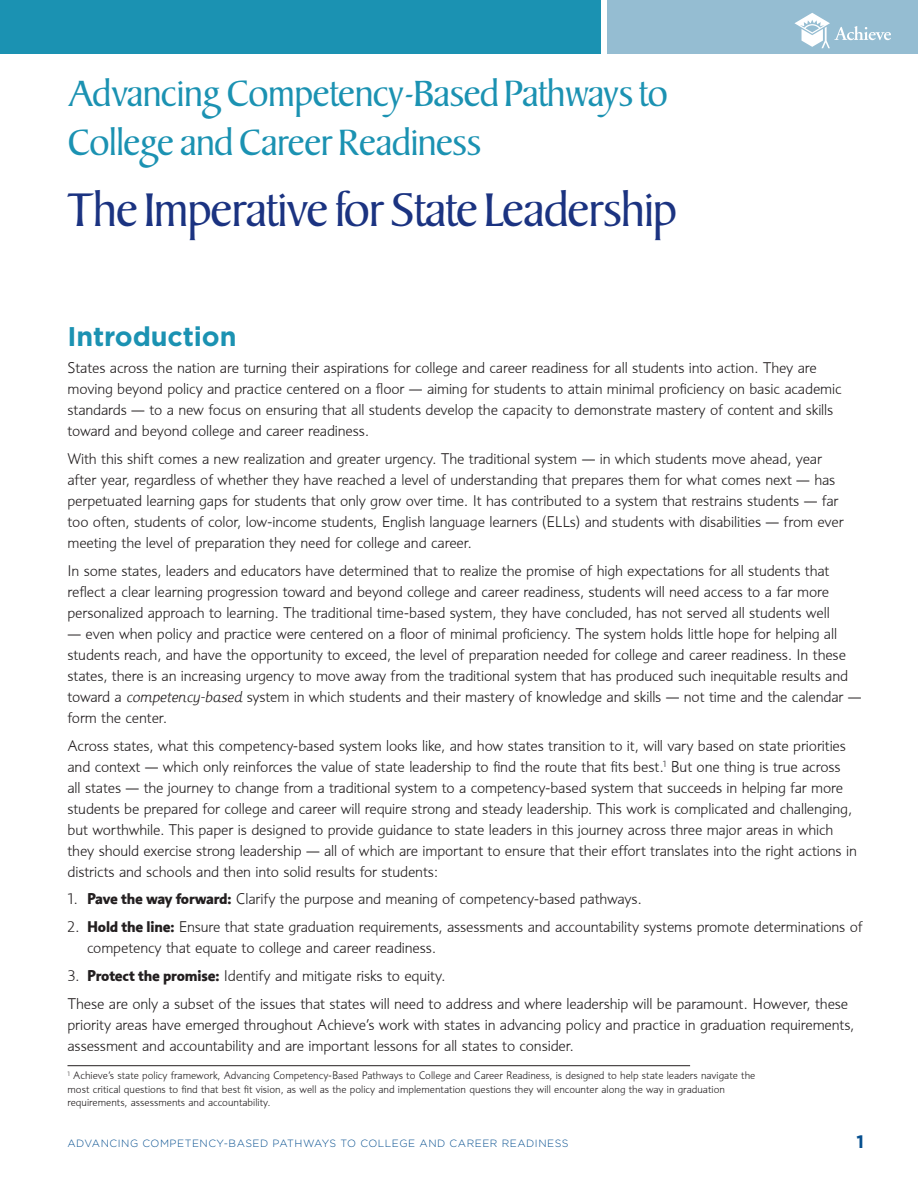
<style>
.page{position:relative;width:918px;height:1188px;background:#fff}
.page>*{position:absolute;margin:0;border:0;box-sizing:border-box;transform-origin:0 0}
.Main_Heading{font:46.5px "Keeple";letter-spacing:-.02em;color:#1b3381}
.Main_Heading-2{font:36px "Keeple";letter-spacing:-.01em;color:#1b92b2}
.Heading{font:700 27px "Gotham";letter-spacing:-.005em;color:#1b92b2}
.t1{font:700 18px "Gotham";color:#064f8f}
.text{font:300 15px/21px "Informa";letter-spacing:-.01em;color:#231f20}
.Note_text{font:300 10.5px/13.5px "Informa";color:#231f20}
.t2{font:300 10.5px "Gotham";letter-spacing:.05em;color:#064f8f}
.s1{font-style:italic}
.s2{font-weight:700}
</style>
<div class="page">
<div style="left:608px;top:0;width:310px;height:54px;background:#95bdd2"></div>
<div style="left:0;top:0;width:600px;height:54px;background:#1b92b2"></div>
<svg style="left:794px;top:13px;width:97px;height:35px"></svg>
<hr style="left:68px;top:1065px;width:622px;height:1px;background:#231f20">
<p class="Main_Heading-2" style="left:68px;top:74px;width:601px">Advancing Competency-Based Pathways to</p>
<p class="Main_Heading-2" style="left:68px;top:123px;width:415px">College and Career Readiness</p>
<p class="Main_Heading" style="left:68px;top:185px;width:611px">The Imperative for State Leadership</p>
<p class="Heading" style="left:68px;top:318px;width:170px">Introduction</p>
<p class="text" style="left:68px;top:358px;width:776px">States across the nation are turning their aspirations for college and career readiness for all students into action. They are moving beyond policy and practice centered on a floor — aiming for students to attain minimal proficiency on basic academic standards — to a new focus on ensuring that all students develop the capacity to demonstrate mastery of content and skills toward and beyond college and career readiness.</p>
<p class="text" style="left:68px;top:448px;width:778px">With this shift comes a new realization and greater urgency. The traditional system — in which students move ahead, year after year, regardless of whether they have reached a level of understanding that prepares them for what comes next — has perpetuated learning gaps for students that only grow over time. It has contributed to a system that restrains students — far too often, students of color, low-income students, English language learners (ELLs) and students with disabilities — from ever meeting the level of preparation they need for college and career.</p>
<p class="text" style="left:68px;top:560px;width:764px;text-align:justify">In some states, leaders and educators have determined that to realize the promise of high expectations for all students that reflect a clear learning progression toward and beyond college and career readiness, students will need access to a far more personalized approach to learning. The traditional time-based system, they have concluded, has not served all students well</p>
<p class="text" style="left:68px;top:623px;width:796px">— even when policy and practice were centered on a floor of minimal proficiency. The system holds little hope for helping all students reach, and have the opportunity to exceed, the level of preparation needed for college and career readiness. In these states, there is an increasing urgency to move away from the traditional system that has produced such inequitable results and toward a <span class="s1">competency-based</span> system in which students and their mastery of knowledge and skills — not time and the calendar — form the center.</p>
<p class="text" style="left:68px;top:735px;width:791px">Across states, what this competency-based system looks like, and how states transition to it, will vary based on state priorities and context — which only reinforces the value of state leadership to find the route that fits best.<sup>1</sup> But one thing is true across all states — the journey to change from a traditional system to a competency-based system that succeeds in helping far more students be prepared for college and career will require strong and steady leadership. This work is complicated and challenging, but worthwhile. This paper is designed to provide guidance to state leaders in this journey across three major areas in which they should exercise strong leadership — all of which are important to ensure that their effort translates into the right actions in districts and schools and then into solid results for students:</p>
<p class="text" style="left:68px;top:889px;width:576px">1. <span class="s2">Pave the way forward:</span> Clarify the purpose and meaning of competency-based pathways.</p>
<p class="text" style="left:87px;top:916px;width:777px;text-indent:-20px">2. <span class="s2">Hold the line:</span> Ensure that state graduation requirements, assessments and accountability systems promote determinations of competency that equate to college and career readiness.</p>
<p class="text" style="left:68px;top:965px;width:380px">3. <span class="s2">Protect the promise:</span> Identify and mitigate risks to equity.</p>
<p class="text" style="left:68px;top:993px;width:788px">These are only a subset of the issues that states will need to address and where leadership will be paramount. However, these priority areas have emerged throughout Achieve’s work with states in advancing policy and practice in graduation requirements, assessment and accountability and are important lessons for all states to consider.</p>
<p class="Note_text" style="left:68px;top:1069px;width:689px"><sup>1</sup> Achieve’s state policy framework, Advancing Competency-Based Pathways to College and Career Readiness, is designed to help state leaders navigate the most critical questions to find that best fit vision, as well as the policy and implementation questions they will encounter along the way in graduation requirements, assessments and accountability.</p>
<p class="t2" style="left:68px;top:1136px;width:503px">ADVANCING COMPETENCY-BASED PATHWAYS TO COLLEGE AND CAREER READINESS</p>
<p class="t1" style="left:856px;top:1130px;width:9px">1</p>
</div>
